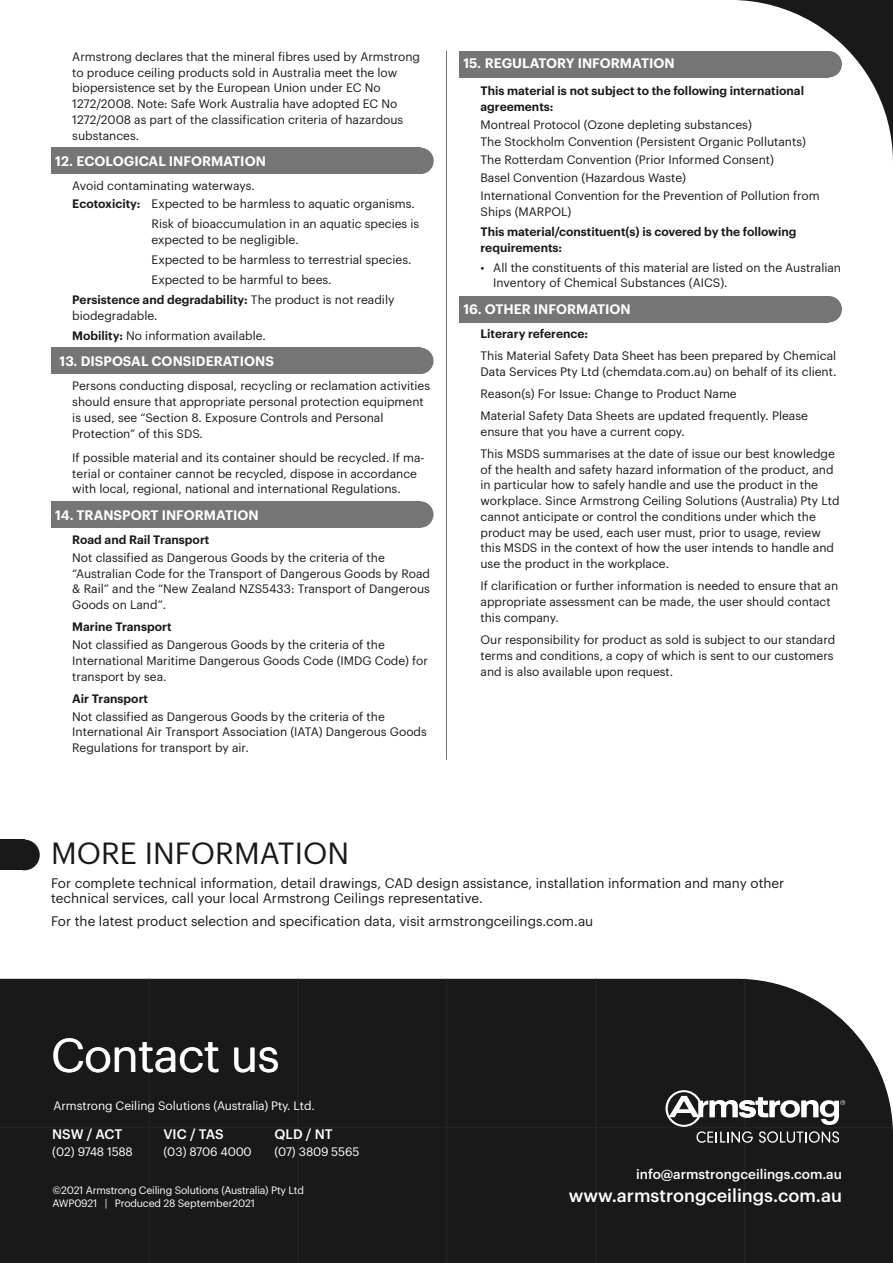
<style>
.page{position:relative;width:893px;height:1263px;background:#fff}
.page>*{position:absolute;margin:0;border:0;box-sizing:border-box;transform-origin:0 0}
.t1{font:46.5px "Graphik";letter-spacing:-.02em;color:#fff}
.t2{font:30px "Graphik";color:#191919}
.t3{font:500 18px "Graphik";color:#fff}
.t4{font:13.5px/15px "Graphik";color:#191919}
.t5{font:600 13.5px "Graphik";color:#fff}
.t6{font:500 13.5px "Graphik";color:#fff}
.t7{font:12px/15.8px "Graphik";color:#191919}
.t8{font:600 12px/15.8px "Graphik";color:#191919}
.t9{font:12px "Graphik";color:#fff}
.t10{font:12px "Graphik";letter-spacing:-.02em;color:#fff}
.t11{font:12px "Graphik";letter-spacing:-.025em;color:#fff}
.t12{font:10.5px/13.5px "Graphik";letter-spacing:-.02em;color:#fff}
.s1{font-weight:600}
.s2{font-weight:400}
</style>
<div class="page">
<div style="left:51px;top:348px;width:369px;height:26px;background:#757575"></div>
<div style="left:407px;top:348px;width:26px;height:26px;background:#757575;border-radius:50%"></div>
<div style="left:0;top:979px;width:893px;height:284px;background:#191919"></div>
<hr style="left:0;top:1127px;width:892px;height:1px;background:#232323">
<hr style="left:149px;top:979px;width:1px;height:284px;background:#232323">
<hr style="left:297px;top:979px;width:2px;height:284px;background:#232323">
<hr style="left:446px;top:979px;width:2px;height:284px;background:#232323">
<hr style="left:595px;top:979px;width:1px;height:284px;background:#232323">
<hr style="left:744px;top:979px;width:1px;height:284px;background:#232323">
<svg style="left:665px;top:1090px;width:180px;height:53px"></svg>
<svg style="left:730px;top:0;width:162px;height:144px"></svg>
<hr style="left:892px;top:0;width:1px;height:166px;background:#191919">
<div style="left:0;top:840px;width:24px;height:30px;background:#191919"></div>
<div style="left:9px;top:840px;width:31px;height:30px;background:#191919;border-radius:50%"></div>
<div style="left:459px;top:296px;width:370px;height:26px;background:#757575"></div>
<div style="left:816px;top:296px;width:26px;height:26px;background:#757575;border-radius:50%"></div>
<div style="left:459px;top:51px;width:370px;height:26px;background:#757575"></div>
<div style="left:816px;top:51px;width:26px;height:26px;background:#757575;border-radius:50%"></div>
<div style="left:51px;top:501px;width:369px;height:27px;background:#757575"></div>
<div style="left:407px;top:501px;width:26px;height:27px;background:#757575;border-radius:50%"></div>
<div style="left:51px;top:148px;width:370px;height:26px;background:#757575"></div>
<div style="left:407px;top:148px;width:27px;height:26px;background:#757575;border-radius:50%"></div>
<hr style="left:446px;top:51px;width:1px;height:709px;background:#757575">
<p class="t7" style="left:72px;top:49px;width:349px">Armstrong declares that the mineral fibres used by Armstrong to produce ceiling products sold in Australia meet the low biopersistence set by the European Union under EC No 1272/2008. Note: Safe Work Australia have adopted EC No 1272/2008 as part of the classification criteria of hazardous substances.</p>
<p class="t5" style="left:55px;top:156px;width:212px">12. ECOLOGICAL INFORMATION</p>
<p class="t7" style="left:72px;top:178px;width:344px;line-height:17.9px">Avoid contaminating waterways.<br><span class="s1">Ecotoxicity:</span> Expected to be harmless to aquatic organisms.</p>
<p class="t7" style="left:152px;top:217px;width:269px">Risk of bioaccumulation in an aquatic species is expected to be negligible.</p>
<p class="t7" style="left:152px;top:252px;width:261px">Expected to be harmless to terrestrial species.</p>
<p class="t7" style="left:152px;top:272px;width:182px">Expected to be harmful to bees.</p>
<p class="t8" style="left:72px;top:293px;width:324px">Persistence and degradability: <span class="s2">The product is not readily</span></p>
<p class="t7" style="left:72px;top:306px;width:195px;line-height:20px">biodegradable.<br><span class="s1">Mobility:</span> No information available.</p>
<p class="t5" style="left:60px;top:356px;width:216px">13. DISPOSAL CONSIDERATIONS</p>
<p class="t7" style="left:72px;top:379px;width:359px">Persons conducting disposal, recycling or reclamation activities should ensure that appropriate personal protection equipment is used, see “Section 8. Exposure Controls and Personal Protection” of this SDS.</p>
<p class="t7" style="left:72px;top:450px;width:354px">If possible material and its container should be recycled. If ma&shy;terial or container cannot be recycled, dispose in accordance with local, regional, national and international Regulations.</p>
<p class="t5" style="left:55px;top:509px;width:205px">14. TRANSPORT INFORMATION</p>
<p class="t8" style="left:72px;top:533px;width:139px">Road and Rail Transport</p>
<p class="t7" style="left:72px;top:550px;width:359px">Not classified as Dangerous Goods by the criteria of the “Australian Code for the Transport of Dangerous Goods by Road &amp; Rail” and the “New Zealand NZS5433: Transport of Dangerous Goods on Land”.</p>
<p class="t8" style="left:72px;top:620px;width:101px">Marine Transport</p>
<p class="t7" style="left:72px;top:638px;width:357px">Not classified as Dangerous Goods by the criteria of the<br>International Maritime Dangerous Goods Code (IMDG Code) for transport by sea.</p>
<p class="t8" style="left:72px;top:691px;width:77px">Air Transport</p>
<p class="t7" style="left:72px;top:709px;width:356px">Not classified as Dangerous Goods by the criteria of the<br>International Air Transport Association (IATA) Dangerous Goods<br>Regulations for transport by air.</p>
<p class="t5" style="left:463px;top:58px;width:213px">15. REGULATORY INFORMATION</p>
<p class="t8" style="left:480px;top:84px;width:325px">This material is not subject to the following international agreements:</p>
<p class="t7" style="left:480px;top:116px;width:341px;line-height:17.9px">Montreal Protocol (Ozone depleting substances)<br>The Stockholm Convention (Persistent Organic Pollutants)<br>The Rotterdam Convention (Prior Informed Consent)<br>Basel Convention (Hazardous Waste)<br>International Convention for the Prevention of Pollution from</p>
<p class="t7" style="left:480px;top:204px;width:92px">Ships (MARPOL)</p>
<p class="t8" style="left:480px;top:224px;width:318px">This material/constituent(s) is covered by the following requirements:</p>
<p class="t7" style="left:493px;top:260px;width:349px;text-indent:-13px">• All the constituents of this material are listed on the Australian<br>Inventory of Chemical Substances (AICS).</p>
<p class="t5" style="left:463px;top:303px;width:169px">16. OTHER INFORMATION</p>
<p class="t8" style="left:480px;top:327px;width:109px">Literary reference:</p>
<p class="t7" style="left:480px;top:349px;width:357px">This Material Safety Data Sheet has been prepared by Chemical<br>Data Services Pty Ltd (chemdata.com.au) on behalf of its client.</p>
<p class="t7" style="left:480px;top:383px;width:329px;line-height:22.2px">Reason(s) For Issue: Change to Product Name<br>Material Safety Data Sheets are updated frequently. Please</p>
<p class="t7" style="left:480px;top:421px;width:356px;line-height:22.2px">ensure that you have a current copy.<br>This MSDS summarises at the date of issue our best knowledge</p>
<p class="t7" style="left:480px;top:462px;width:361px">of the health and safety hazard information of the product, and in particular how to safely handle and use the product in the workplace. Since Armstrong Ceiling Solutions (Australia) Pty Ltd cannot anticipate or control the conditions under which the product may be used, each user must, prior to usage, review this MSDS in the context of how the user intends to handle and use the product in the workplace.</p>
<p class="t7" style="left:480px;top:579px;width:359px">If clarification or further information is needed to ensure that an appropriate assessment can be made, the user should contact this company.</p>
<p class="t7" style="left:480px;top:633px;width:356px">Our responsibility for product as sold is subject to our standard terms and conditions, a copy of which is sent to our customers and is also available upon request.</p>
<h2 class="t2" style="left:51px;top:841px;width:300px">MORE INFORMATION</h2>
<p class="t4" style="left:51px;top:876px;width:735px">For complete technical information, detail drawings, CAD design assistance, installation information and many other technical services, call your local Armstrong Ceilings representative.</p>
<p class="t4" style="left:51px;top:915px;width:544px">For the latest product selection and specification data, visit armstrongceilings.com.au</p>
<h1 class="t1" style="left:51px;top:1036px;width:230px">Contact us</h1>
<p class="t9" style="left:53px;top:1101px;width:263px">Armstrong Ceiling Solutions (Australia) Pty. Ltd.</p>
<p class="t6" style="left:52px;top:1127px;width:72px">NSW / ACT</p>
<p class="t11" style="left:52px;top:1147px;width:82px">(02) 9748 1588</p>
<p class="t6" style="left:163px;top:1127px;width:62px">VIC / TAS</p>
<p class="t10" style="left:163px;top:1147px;width:90px">(03) 8706 4000</p>
<p class="t6" style="left:275px;top:1127px;width:60px">QLD / NT</p>
<p class="t10" style="left:275px;top:1147px;width:86px">(07) 3809 5565</p>
<p class="t12" style="left:53px;top:1184px;width:253px">©2021 Armstrong Ceiling Solutions (Australia) Pty Ltd<br>AWP0921 | Produced 28 September2021</p>
<p class="t6" style="left:636px;top:1167px;width:207px">info@armstrongceilings.com.au</p>
<h3 class="t3" style="left:569px;top:1185px;width:275px">www.armstrongceilings.com.au</h3>
</div>
